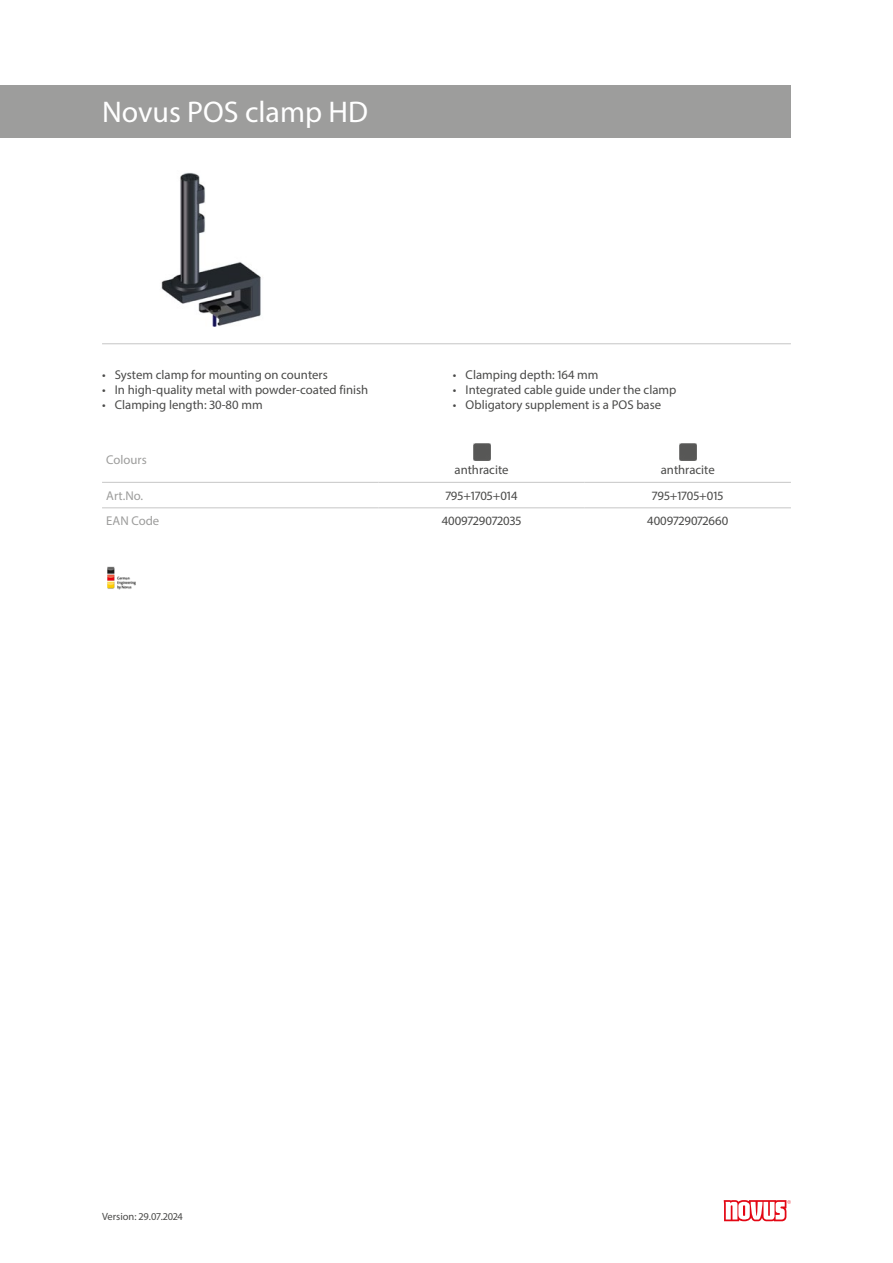
<style>
.page{position:relative;width:893px;height:1263px;background:#fff}
.page>*{position:absolute;margin:0;border:0;box-sizing:border-box;transform-origin:0 0}
.Produktname{font:30px "Myriad Pro";color:#fff}
.Produkttabelle_Zentr{font:12.75px "Myriad Pro";color:#4a4a49}
.Produkttabelle_Links{font:12.75px "Myriad Pro";color:#9d9d9c}
.Farbildtext{font:12.75px "Myriad Pro";color:#4a4a49}
.t1{font:10.5px "Myriad Pro";color:#4a4a49}
</style>
<div class="page">
<img style="left:161px;top:172px;width:100px;height:154px">
<hr style="left:102px;top:343px;width:689px;height:1px;background:#c6c6c6">
<img style="left:107px;top:566px;width:29px;height:24px">
<svg style="left:724px;top:1200px;width:67px;height:21px"></svg>
<div style="left:0;top:85px;width:791px;height:53px;background:#9d9d9c"></div>
<hr style="left:102px;top:482px;width:276px;height:1px;background:#c6c6c6">
<hr style="left:378px;top:482px;width:207px;height:1px;background:#c6c6c6">
<hr style="left:585px;top:482px;width:206px;height:1px;background:#c6c6c6">
<hr style="left:102px;top:507px;width:276px;height:1px;background:#c6c6c6">
<hr style="left:378px;top:507px;width:207px;height:1px;background:#c6c6c6">
<hr style="left:585px;top:507px;width:206px;height:1px;background:#c6c6c6">
<img style="left:473px;top:444px;width:17px;height:17px">
<img style="left:679px;top:444px;width:17px;height:17px">
<p class="Produktname" style="left:102px;top:94px;width:267px">Novus POS clamp HD</p>
<p class="Produkttabelle_Zentr" style="left:102px;top:367px;width:227px">• System clamp for mounting on counters</p>
<p class="Produkttabelle_Zentr" style="left:102px;top:382px;width:268px">• In high-quality metal with powder-coated finish</p>
<p class="Produkttabelle_Zentr" style="left:102px;top:397px;width:162px">• Clamping length: 30-80 mm</p>
<p class="Produkttabelle_Links" style="left:106px;top:451px;width:42px">Colours</p>
<p class="Produkttabelle_Zentr" style="left:453px;top:367px;width:147px">• Clamping depth: 164 mm</p>
<p class="Produkttabelle_Zentr" style="left:453px;top:382px;width:225px">• Integrated cable guide under the clamp</p>
<p class="Produkttabelle_Zentr" style="left:453px;top:397px;width:210px">• Obligatory supplement is a POS base</p>
<p class="Farbildtext" style="left:455px;top:462px;width:55px">anthracite</p>
<p class="Farbildtext" style="left:661px;top:462px;width:55px">anthracite</p>
<p class="Produkttabelle_Links" style="left:106px;top:488px;width:38px">Art.No.</p>
<p class="Produkttabelle_Zentr" style="left:446px;top:488px;width:73px">795+1705+014</p>
<p class="Produkttabelle_Zentr" style="left:652px;top:488px;width:73px">795+1705+015</p>
<p class="Produkttabelle_Links" style="left:106px;top:513px;width:55px">EAN Code</p>
<p class="Produkttabelle_Zentr" style="left:442px;top:513px;width:81px">4009729072035</p>
<p class="Produkttabelle_Zentr" style="left:647px;top:513px;width:83px">4009729072660</p>
<p class="t1" style="left:102px;top:1210px;width:82px">Version: 29.07.2024</p>
</div>
